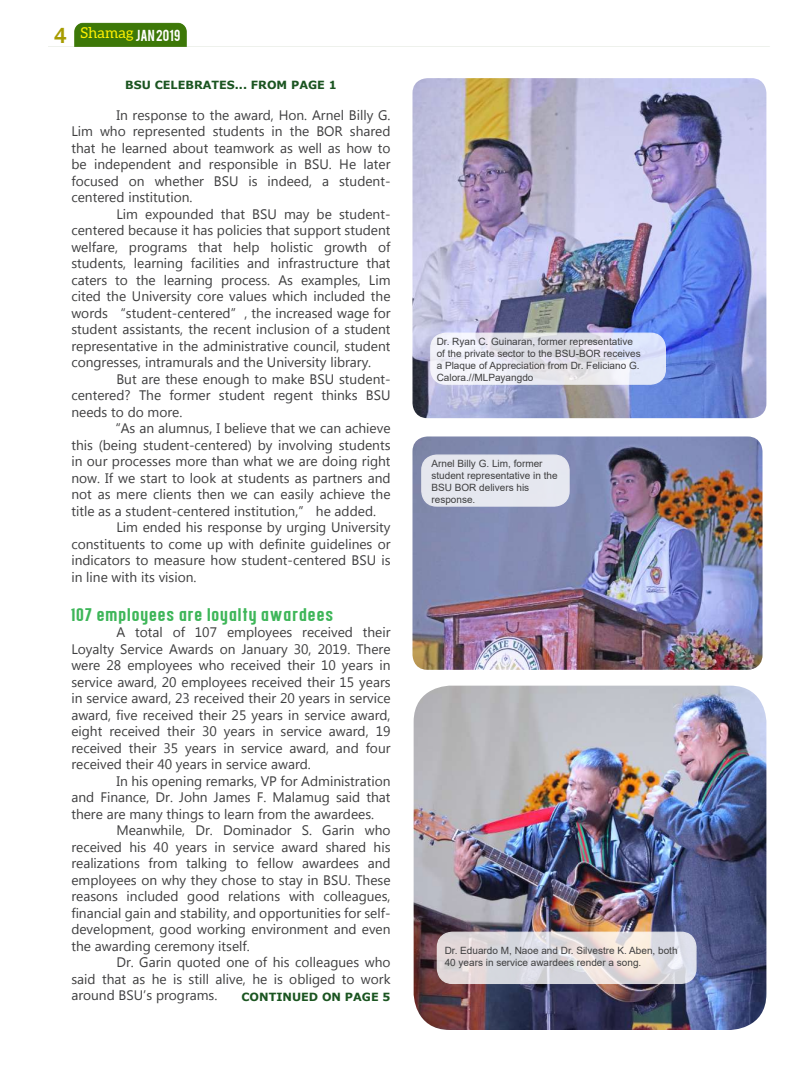
<style>
.page{position:relative;width:810px;height:1080px;background:#fff}
.page>*{position:absolute;margin:0;border:0;box-sizing:border-box;transform-origin:0 0}
.t1{font:18.75px "Confidel";letter-spacing:.05em;color:#3eb659}
.t2{font:13.75px/16.5px "Microsoft Tai Le";color:#3e3e3f;text-align:justify}
.t3{font:13.75px "Microsoft Phags Pa";color:#3e3e3f}
.t4{font:12.5px "Bebas";letter-spacing:.02em;color:#fff}
.t5{font:700 11.25px "Verdana";color:#1b5521}
.t6{font:10px/12px "Arial";color:#3e3e3f}
.s1{font-family:"Franklin Gothic";font-weight:500;font-size:22.5px;color:#a79c01}
.s2{font-family:"Microsoft Tai Le"}
</style>
<div class="page">
<img style="left:74px;top:22px;width:113px;height:23px">
<img style="left:48px;top:45px;width:722px;height:2px">
<img style="left:412px;top:436px;width:351px;height:234px">
<img style="left:414px;top:686px;width:352px;height:344px">
<img style="left:412px;top:78px;width:354px;height:340px">
<div style="left:422px;top:455px;width:147px;height:51px;background:#e5e7ef;border-radius:15px"></div>
<div style="left:421px;top:454px;width:149px;height:53px;border:1px solid #fff;border-radius:15px"></div>
<svg style="left:431px;top:333px;width:234px;height:51px"></svg>
<div style="left:430px;top:333px;width:236px;height:52px;border:1px solid #fff;border-radius:15px"></div>
<svg style="left:437px;top:932px;width:259px;height:51px;background:#e1dcde"></svg>
<div style="left:437px;top:932px;width:260px;height:52px;border:1px solid #fff;border-radius:15px"></div>
<p class="t4" style="left:54px;top:26px;width:128px"><span class="s1">4</span> <sup>Shamag</sup>JAN 2019</p>
<p class="t5" style="left:125px;top:77px;width:213px">BSU CELEBRATES... FROM PAGE 1</p>
<p class="t2" style="left:71px;top:107px;width:321px;text-indent:45px">In response to the award, Hon. Arnel Billy G.<br>Lim who represented students in the BOR shared that he learned about teamwork as well as how to be independent and responsible in BSU. He later focused on whether BSU is indeed, a student&shy;centered institution.</p>
<p class="t2" style="left:71px;top:206px;width:321px;text-indent:45px">Lim expounded that BSU may be student&shy;centered because it has policies that support student welfare, programs that help holistic growth of students, learning facilities and infrastructure that caters to the learning process. As examples, Lim cited the University core values which included the words “student-centered”, the increased wage for student assistants, the recent inclusion of a student representative in the administrative council, student congresses, intramurals and the University library.</p>
<p class="t2" style="left:71px;top:371px;width:321px;text-indent:45px">But are these enough to make BSU student&shy;centered? The former student regent thinks BSU needs to do more.</p>
<p class="t2" style="left:71px;top:421px;width:321px;text-indent:36px">“As an alumnus, I believe that we can achieve this (being student-centered) by involving students in our processes more than what we are doing right now. If we start to look at students as partners and not as mere clients then we can easily achieve the title as a student-centered institution,” he added.</p>
<p class="t2" style="left:71px;top:520px;width:321px;text-indent:45px">Lim ended his response by urging University constituents to come up with definite guidelines or indicators to measure how student-centered BSU is in line with its vision.</p>
<h1 class="t1" style="left:71px;top:604px;width:264px">107 employees are loyalty awardees</h1>
<p class="t2" style="left:71px;top:625px;width:321px;text-indent:45px">A total of 107 employees received their Loyalty Service Awards on January 30, 2019. There were 28 employees who received their 10 years in service award, 20 employees received their 15 years in service award, 23 received their 20 years in service award, five received their 25 years in service award, eight received their 30 years in service award, 19 received their 35 years in service award, and four received their 40 years in service award.</p>
<p class="t2" style="left:71px;top:773px;width:321px;text-indent:45px">In his opening remarks, VP for Administration and Finance, Dr. John James F. Malamug said that there are many things to learn from the awardees.</p>
<p class="t2" style="left:71px;top:823px;width:321px;text-indent:45px">Meanwhile, Dr. Dominador S. Garin who received his 40 years in service award shared his realizations from talking to fellow awardees and employees on why they chose to stay in BSU. These reasons included good relations with colleagues, financial gain and stability, and opportunities for self&shy;development, good working environment and even the awarding ceremony itself.</p>
<p class="t2" style="left:71px;top:955px;width:321px;text-align:right">Dr. Garin quoted one of his colleagues who<br>said that as he is still alive, he is obliged to work</p>
<p class="t3" style="left:71px;top:986px;width:148px">around BSU’s <span class="s2">programs.</span></p>
<p class="t5" style="left:241px;top:989px;width:151px">CONTINUED ON PAGE 5</p>
<p class="t6" style="left:437px;top:335px;width:205px">Dr. Ryan C. Guinaran, former representative of the private sector to the BSU-BOR receives a Plaque of Appreciation from Dr. Feliciano G.<br>Calora.//MLPayangdo</p>
<p class="t6" style="left:432px;top:457px;width:128px">Arnel Billy G. Lim, former student representative in the<br>BSU BOR delivers his response.</p>
<p class="t6" style="left:445px;top:944px;width:234px">Dr. Eduardo M, Naoe and Dr. Silvestre K. Aben, both<br>40 years in service awardees render a song.</p>
</div>
